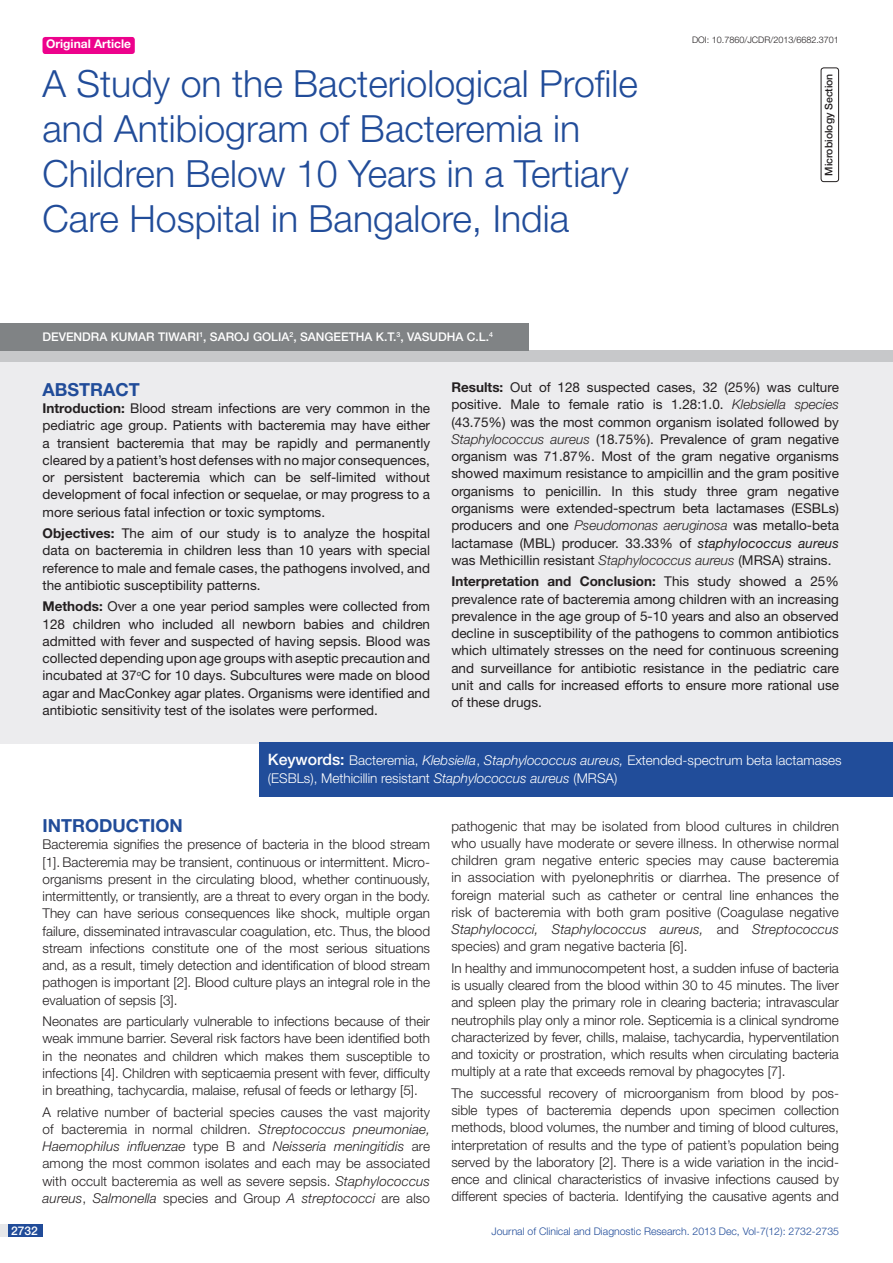
<style>
.page{position:relative;width:893px;height:1263px;background:#fff}
.page>*{position:absolute;margin:0;border:0;box-sizing:border-box;transform-origin:0 0}
.t1{font:300 37.5px/45px "Helvetica Neue";color:#214c99}
.t2{font:700 18px "Helvetica Neue";color:#214c99}
.t3{font:300 13.5px/17.2px "Helvetica Neue";color:#231f20;text-align:justify}
.t4{font:13.5px/17.2px "Helvetica Neue";color:#231f20;text-align:justify}
.t5{font:300 13.5px/18.8px "Helvetica Neue";color:#fff}
.t6{font:500 12px "Helvetica Neue";color:#fff}
.t7{font:700 12px "Helvetica Neue";color:#fff}
.t8{font:300 10.5px "Helvetica Neue";color:#214c99}
.t9{font:500 10.5px "Helvetica Neue";color:#231f20}
.t10{font:300 9px "Helvetica Neue";color:#231f20}
.s1{color:#214d9a}
.s2{font-weight:700}
.s3{font-weight:300;font-style:italic}
.s4{font-style:italic}
.s5{font-weight:500;font-size:15.75px}
</style>
<div class="page">
<div style="left:0;top:1224px;width:43px;height:13px;background:#e6e7e9"></div>
<div style="left:8px;top:1224px;width:35px;height:13px;background:#214c99"></div>
<div style="left:43px;top:37px;width:92px;height:17px;background:#ed028c;border-radius:3px"></div>
<div style="left:0;top:350px;width:893px;height:12px;background:#c7c8ca"></div>
<div style="left:821px;top:68px;width:18px;height:114px;border:1px solid #231f20;border-radius:3px"></div>
<div style="left:0;top:323px;width:529px;height:27px;background:#808385"></div>
<div style="left:0;top:362px;width:893px;height:382px;background:#ececee"></div>
<div style="left:259px;top:742px;width:634px;height:54px;background:#214d9a"></div>
<p class="t10" style="left:692px;top:35px;width:148px">DOI: 10.7860/JCDR/2013/6682.3701</p>
<p class="t7" style="left:46px;top:37px;width:87px">Original Article</p>
<h1 class="t1" style="left:43px;top:60px;width:597px">A Study on the Bacteriological Profile and Antibiogram of Bacteremia in Children Below 10 Years in a Tertiary Care Hospital in Bangalore, India</h1>
<p class="t9" style="left:823px;top:176px;width:104px;rotate:-90deg">MICROBIOLOGY SECTION</p>
<p class="t6" style="left:43px;top:329px;width:452px">DEVENDRA KUMAR TIWARI<sup>1</sup>, SAROJ GOLIA<sup>2</sup>, SANG EETHA K.T.<sup>3</sup>, VASUDHA C.L.<sup>4</sup></p>
<h2 class="t2" style="left:43px;top:378px;width:99px">ABST<span class="s1">RAC</span>T</h2>
<p class="t4" style="left:43px;top:399px;width:389px"><span class="s2">Introduction:</span> Blood stream infections are very common in the pediatric age group. Patients with bacteremia may have either a transient bacteremia that may be rapidly and permanently cleared by a patient’s host defenses with no major consequences, or persistent bacteremia which can be self-limited without development of focal infection or sequelae, or may progress to a more serious fatal infection or toxic symptoms.</p>
<p class="t4" style="left:43px;top:524px;width:389px"><span class="s2">Objectives:</span> The aim of our study is to analyze the hospital data on bacteremia in children less than 10 years with special reference to male and female cases, the pathogens involved, and the antibiotic susceptibility patterns.</p>
<p class="t4" style="left:43px;top:598px;width:389px"><span class="s2">Methods:</span> Over a one year period samples were collected from 128 children who included all newborn babies and children admitted with fever and suspected of having sepsis. Blood was collected depending upon age groups with aseptic precaution and incubated at 37<sup>o</sup>C for 10 days. Subcultures were made on blood agar and MacConkey agar plates. Organisms were identified and antibiotic sensitivity test of the isolates were performed.</p>
<p class="t4" style="left:451px;top:379px;width:389px"><span class="s2">Results:</span> Out of 128 suspected cases, 32 (25%) was culture positive. Male to female ratio is 1.28:1.0. <span class="s3">Klebsiella species </span>(43.75%) was the most common organism isolated followed by <span class="s3">Staphylococcus aureus</span> (18.75%). Prevalence of gram negative organism was 71.87%. Most of the gram negative organisms showed maximum resistance to ampicillin and the gram positive organisms to penicillin. In this study three gram negative organisms were extended-spectrum beta lactamases (ESBLs) producers and one <span class="s3">Pseudomonas aeruginosa</span> was metallo-beta lactamase (MBL) producer. 33.33% of <span class="s4">staphylococcus aureus </span>was Methicillin resistant <span class="s3">Staphylococcus aureus</span> (MRSA) strains.</p>
<p class="t4" style="left:451px;top:573px;width:389px"><span class="s2">Interpretation and Conclusion:</span> This study showed a 25% prevalence rate of bacteremia among children with an increasing prevalence in the age group of 5-10 years and also an observed decline in susceptibility of the pathogens to common antibiotics which ultimately stresses on the need for continuous screening and surveillance for antibiotic resistance in the pediatric care unit and calls for increased efforts to ensure more rational use of these drugs.</p>
<p class="t5" style="left:268px;top:750px;width:575px"><span class="s5">KEYWORDS:</span> Bacteremia, <span class="s4">Klebsiella</span>, <span class="s4">Staphylococcus aureus,</span> Extended-spectrum beta lactamases (ESBLs), Methicillin resistant <span class="s4">Staphylococcus aureus</span> (MRSA)</p>
<h2 class="t2" style="left:43px;top:814px;width:142px">INTRODUCTION</h2>
<p class="t3" style="left:43px;top:835px;width:389px;text-align:left">Bacteremia signifies the presence of bacteria in the blood stream [1]. Bacteremia may be transient, continuous or intermittent. Micro&shy;organisms present in the circulating blood, whether continuously, intermittently, or transiently, are a threat to every organ in the body.<br>They can have serious consequences like shock, multiple organ failure, disseminated intravascular coagulation, etc. Thus, the blood stream infections constitute one of the most serious situations and, as a result, timely detection and identification of blood stream pathogen is important [2]. Blood culture plays an integral role in the evaluation of sepsis [3].</p>
<p class="t3" style="left:43px;top:1012px;width:389px">Neonates are particularly vulnerable to infections because of their weak immune barrier. Several risk factors have been identified both in the neonates and children which makes them susceptible to infections [4]. Children with septicaemia present with fever, difficulty in breathing, tachycardia, malaise, refusal of feeds or lethargy [5].</p>
<p class="t3" style="left:43px;top:1103px;width:389px">A relative number of bacterial species causes the vast majority of bacteremia in normal children. <span class="s4">Streptococcus pneumoniae, Haemophilus influenzae</span> type B and <span class="s4">Neisseria meningitidis</span> are among the most common isolates and each may be associated with occult bacteremia as well as severe sepsis. <span class="s4">Staphylococcus aureus</span>, <span class="s4">Salmonella</span> species and Group <span class="s4">A streptococci</span> are also</p>
<p class="t3" style="left:451px;top:817px;width:389px">pathogenic that may be isolated from blood cultures in children who usually have moderate or severe illness. In otherwise normal children gram negative enteric species may cause bacteremia in association with pyelonephritis or diarrhea. The presence of foreign material such as catheter or central line enhances the risk of bacteremia with both gram positive (Coagulase negative <span class="s4">Staphylococci, Staphylococcus aureus,</span> and <span class="s4">Streptococcus </span>species) and gram negative bacteria [6].</p>
<p class="t3" style="left:451px;top:959px;width:389px">In healthy and immunocompetent host, a sudden infuse of bacteria is usually cleared from the blood within 30 to 45 minutes. The liver and spleen play the primary role in clearing bacteria; intravascular neutrophils play only a minor role. Septicemia is a clinical syndrome characterized by fever, chills, malaise, tachycardia, hyperventilation and toxicity or prostration, which results when circulating bacteria multiply at a rate that exceeds removal by phagocytes [7].</p>
<p class="t3" style="left:451px;top:1084px;width:389px;text-align:left">The successful recovery of microorganism from blood by pos&shy;sible types of bacteremia depends upon specimen collection methods, blood volumes, the number and timing of blood cultures, interpretation of results and the type of patient’s population being served by the laboratory [2]. There is a wide variation in the incid&shy;ence and clinical characteristics of invasive infections caused by different species of bacteria. Identifying the causative agents and</p>
<p class="t6" style="left:11px;top:1223px;width:28px">2732</p>
<p class="t8" style="left:491px;top:1225px;width:349px">Journal of Clinical and Diagnostic Research. 2013 Dec, Vol-7(12): 2732-2735</p>
</div>
